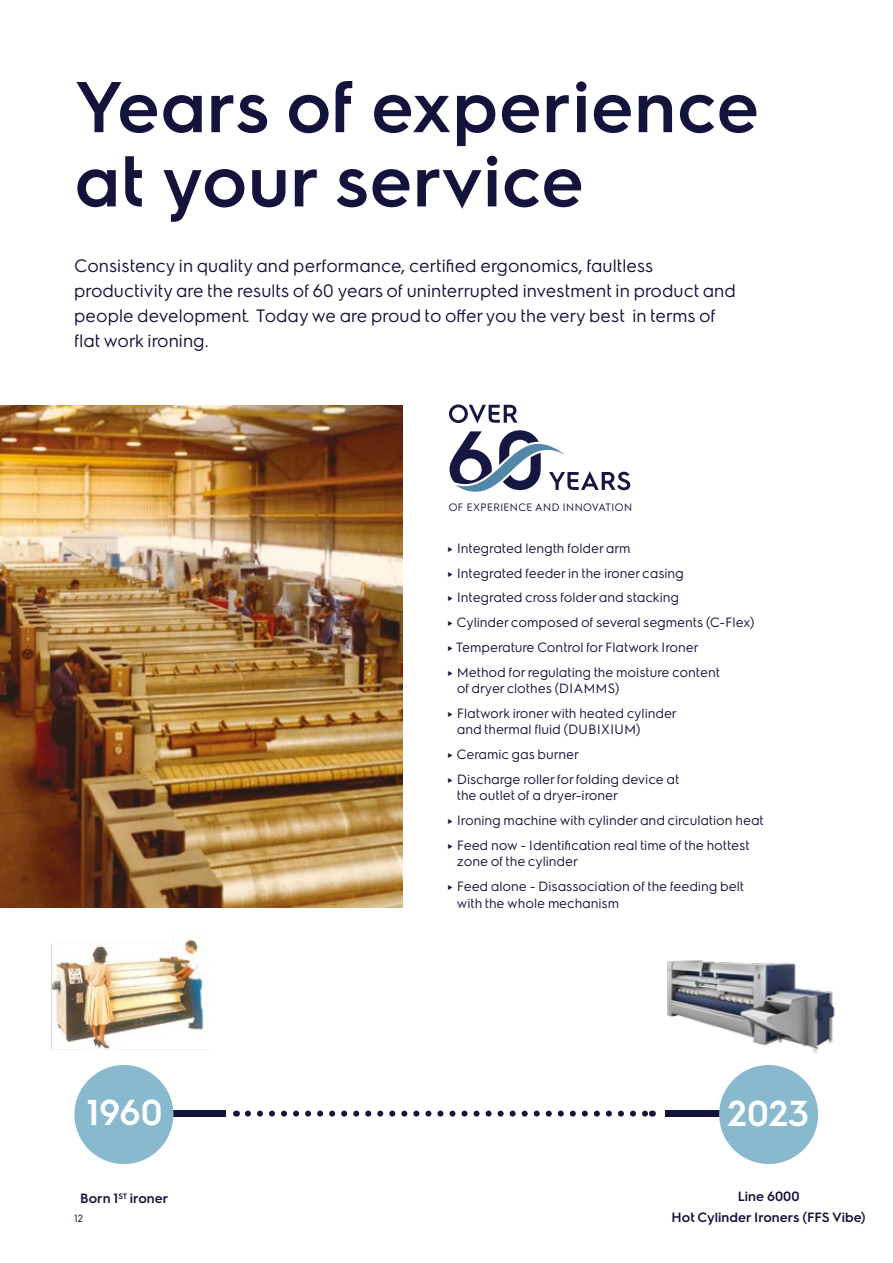
<style>
.page{position:relative;width:893px;height:1263px;background:#fff}
.page>*{position:absolute;margin:0;border:0;box-sizing:border-box;transform-origin:0 0}
.t1{font:600 72px/74.2px "Electrolux Sans";letter-spacing:.01em;color:#14133b}
.t2{font:600 36.15px "Electrolux Sans";letter-spacing:-.01em;color:#fff}
.t3{font:18px/24.8px "Electrolux Sans";color:#14133b}
.t4{font:13.5px/24.8px "Electrolux Sans";color:#14133b}
.t5{font:600 13.5px/21px "Electrolux Sans";color:#14133b;text-align:center}
.t6{font:10.8px "Electrolux Sans";color:#161741}
.t7{font:10.5px "Electrolux Sans";color:#14133b}
</style>
<div class="page">
<svg style="left:248px;top:1110px;width:398px;height:6px"></svg>
<div style="left:92px;top:1110px;width:134px;height:7px;background:#14133b"></div>
<div style="left:665px;top:1110px;width:133px;height:7px;background:#14133b"></div>
<div style="left:74px;top:1065px;width:99px;height:99px;background:#89b9cd;border-radius:50%"></div>
<div style="left:719px;top:1065px;width:99px;height:99px;background:#89b9cd;border-radius:50%"></div>
<img style="left:0;top:405px;width:402px;height:503px">
<img style="left:51px;top:938px;width:153px;height:112px">
<svg style="left:449px;top:430px;width:181px;height:62px"></svg>
<svg style="left:449px;top:404px;width:69px;height:19px"></svg>
<img style="left:667px;top:960px;width:168px;height:93px">
<h1 class="t1" style="left:74px;top:65px;width:686px">Years of experience at your service</h1>
<p class="t3" style="left:74px;top:253px;width:663px">Consistency in quality and performance, certified ergonomics, faultless productivity are the results of 60 years of uninterrupted investment in product and people development. Today we are proud to offer you the very best in terms of flat work ironing.</p>
<p class="t6" style="left:449px;top:499px;width:185px">OF EXPERIENCE AND INNOVATION</p>
<p class="t4" style="left:446px;top:535px;width:310px">► Integrated length folder arm<br>► Integrated feeder in the ironer casing<br>► Integrated cross folder and stacking<br>► Cylinder composed of several segments (C-Flex) ► Temperature Control for Flatwork Ironer<br>► Method for regulating the moisture content</p>
<p class="t4" style="left:446px;top:675px;width:232px;text-indent:11px">of dryer clothes (DIAMMS)<br>► Flatwork ironer with heated cylinder</p>
<p class="t4" style="left:446px;top:716px;width:235px;text-indent:11px">and thermal fluid (DUBIXIUM)<br>► Ceramic gas burner<br>► Discharge roller for folding device at</p>
<p class="t4" style="left:446px;top:782px;width:319px;text-indent:11px">the outlet of a dryer-ironer<br>► Ironing machine with cylinder and circulation heat ► Feed now - Identification real time of the hottest</p>
<p class="t4" style="left:446px;top:848px;width:299px;text-indent:11px">zone of the cylinder<br>► Feed alone - Disassociation of the feeding belt</p>
<p class="t4" style="left:457px;top:890px;width:164px">with the whole mechanism</p>
<h2 class="t2" style="left:86px;top:1087px;width:78px">1960</h2>
<h2 class="t2" style="left:727px;top:1088px;width:84px">2023</h2>
<p class="t5" style="left:80px;top:1187px;width:90px">Born 1<sup>ST</sup> ironer</p>
<p class="t5" style="left:672px;top:1184px;width:196px">Line 6000<br>Hot Cylinder Ironers (FFS Vibe)</p>
<p class="t7" style="left:74px;top:1210px;width:11px">12</p>
</div>
